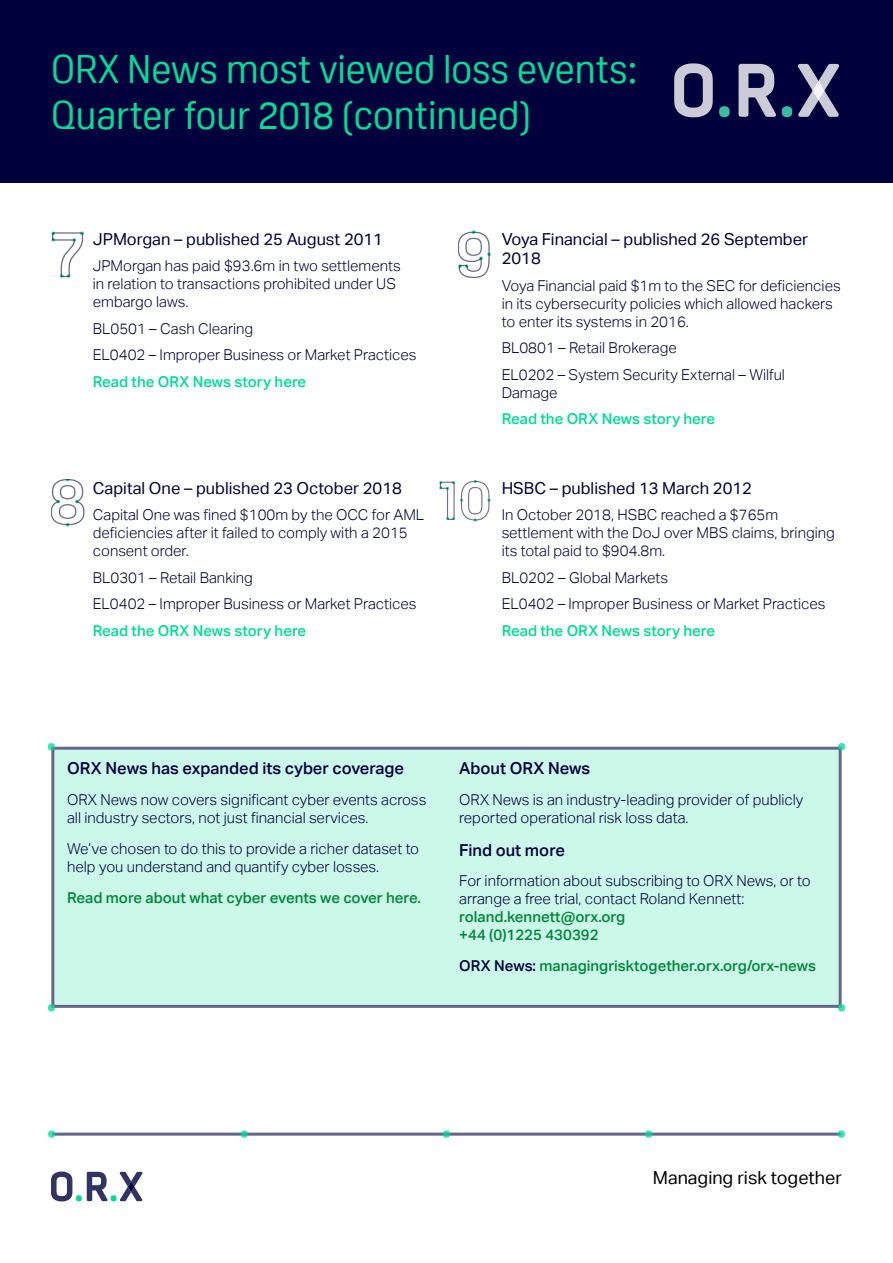
<style>
.page{position:relative;width:893px;height:1263px;background:#fff}
.page>*{position:absolute;margin:0;border:0;box-sizing:border-box;transform-origin:0 0}
.t1{font:39px/46.8px "Oscine";color:#00dc96}
.t2{font:18px "Aktiv Grotesk";color:#000}
.t3{font:16.5px/19.8px "Aktiv Grotesk";color:#00003c}
.t4{font:500 16.5px "Aktiv Grotesk";color:#00003c}
.t5{font:300 15px/18px "Aktiv Grotesk";color:#00003c}
.t6{font:500 15px/18px "Aktiv Grotesk";color:#008739}
.t7{font:500 15px "Aktiv Grotesk";color:#00dc96}
.s1{color:#00003c}
</style>
<div class="page">
<div style="left:0;top:0;width:893px;height:183px;background:#00003c"></div>
<svg style="left:719px;top:106px;width:11px;height:11px"></svg>
<svg style="left:782px;top:106px;width:10px;height:11px"></svg>
<svg style="left:674px;top:63px;width:39px;height:54px"></svg>
<svg style="left:738px;top:64px;width:38px;height:53px"></svg>
<svg style="left:798px;top:64px;width:41px;height:53px"></svg>
<svg style="left:51px;top:1171px;width:92px;height:30px"></svg>
<svg style="left:55px;top:1132px;width:783px;height:4px"></svg>
<svg style="left:48px;top:1130px;width:7px;height:8px"></svg>
<svg style="left:241px;top:1130px;width:7px;height:8px"></svg>
<svg style="left:443px;top:1130px;width:7px;height:8px"></svg>
<svg style="left:645px;top:1130px;width:7px;height:8px"></svg>
<svg style="left:838px;top:1130px;width:7px;height:8px"></svg>
<img style="left:51px;top:231px;width:33px;height:47px">
<img style="left:51px;top:479px;width:34px;height:48px">
<img style="left:458px;top:231px;width:33px;height:46px">
<img style="left:439px;top:481px;width:16px;height:40px">
<img style="left:460px;top:480px;width:31px;height:42px">
<div style="left:53px;top:748px;width:787px;height:258px;background:#ccf8ea"></div>
<div style="left:51px;top:747px;width:791px;height:261px;border:3px solid #66668a"></div>
<svg style="left:48px;top:1004px;width:7px;height:7px"></svg>
<svg style="left:48px;top:743px;width:7px;height:7px"></svg>
<svg style="left:838px;top:743px;width:7px;height:7px"></svg>
<svg style="left:838px;top:1004px;width:7px;height:7px"></svg>
<h1 class="t1" style="left:51px;top:46px;width:588px">ORX News most viewed loss events:<br>Quarter four 2018 (continued)</h1>
<p class="t3" style="left:93px;top:229px;width:292px">JPMorgan – published 25 August 2011</p>
<p class="t5" style="left:93px;top:257px;width:309px">JPMorgan has paid $93.6m in two settlements in relation to transactions prohibited under US embargo laws.</p>
<p class="t5" style="left:93px;top:315px;width:325px;line-height:26.5px">BL0501 – Cash Clearing<br>EL0402 – Improper Business or Market Practices</p>
<p class="t7" style="left:93px;top:373px;width:215px">Read the ORX News story here</p>
<p class="t3" style="left:93px;top:478px;width:311px">Capital One – published 23 October 2018</p>
<p class="t5" style="left:93px;top:506px;width:333px">Capital One was fined $100m by the OCC for AML deficiencies after it failed to comply with a 2015 consent order.</p>
<p class="t5" style="left:93px;top:564px;width:325px;line-height:26.5px">BL0301 – Retail Banking<br>EL0402 – Improper Business or Market Practices</p>
<p class="t7" style="left:93px;top:622px;width:215px">Read the ORX News story here</p>
<p class="t3" style="left:502px;top:229px;width:308px">Voya Financial – published 26 September<br>2018</p>
<p class="t5" style="left:502px;top:277px;width:340px">Voya Financial paid $1m to the SEC for deficiencies in its cybersecurity policies which allowed hackers to enter its systems in 2016.</p>
<p class="t5" style="left:502px;top:335px;width:285px;line-height:26.5px">BL0801 – Retail Brokerage<br>EL0202 – System Security External – Wilful</p>
<p class="t5" style="left:502px;top:384px;width:57px">Damage</p>
<p class="t7" style="left:502px;top:410px;width:215px">Read the ORX News story here</p>
<p class="t3" style="left:502px;top:478px;width:252px">HSBC – published 13 March 2012</p>
<p class="t5" style="left:502px;top:506px;width:335px">In October 2018, HSBC reached a $765m settlement with the DoJ over MBS claims, bringing its total paid to $904.8m.</p>
<p class="t5" style="left:502px;top:564px;width:325px;line-height:26.5px">BL0202 – Global Markets<br>EL0402 – Improper Business or Market Practices</p>
<p class="t7" style="left:502px;top:622px;width:215px">Read the ORX News story here</p>
<p class="t4" style="left:67px;top:759px;width:339px">ORX News has expanded its cyber coverage</p>
<p class="t5" style="left:67px;top:791px;width:361px">ORX News now covers significant cyber events across all industry sectors, not just financial services.</p>
<p class="t5" style="left:67px;top:839px;width:354px">We’ve chosen to do this to provide a richer dataset to help you understand and quantify cyber losses.</p>
<p class="t6" style="left:67px;top:888px;width:355px">Read more about what cyber events we cover here.</p>
<p class="t4" style="left:459px;top:759px;width:133px">About ORX News</p>
<p class="t5" style="left:459px;top:791px;width:346px">ORX News is an industry-leading provider of publicly reported operational risk loss data.</p>
<p class="t4" style="left:459px;top:840px;width:107px">Find out more</p>
<p class="t5" style="left:459px;top:872px;width:353px">For information about subscribing to ORX News, or to arrange a free trial, contact Roland Kennett:</p>
<p class="t6" style="left:459px;top:908px;width:168px">roland.kennett@orx.org +44 (0)1225 430392</p>
<p class="t6" style="left:459px;top:957px;width:358px"><span class="s1">ORX News:</span> managingrisktogether.orx.org/orx-news</p>
<p class="t2" style="left:653px;top:1168px;width:191px">Managing risk together</p>
</div>
